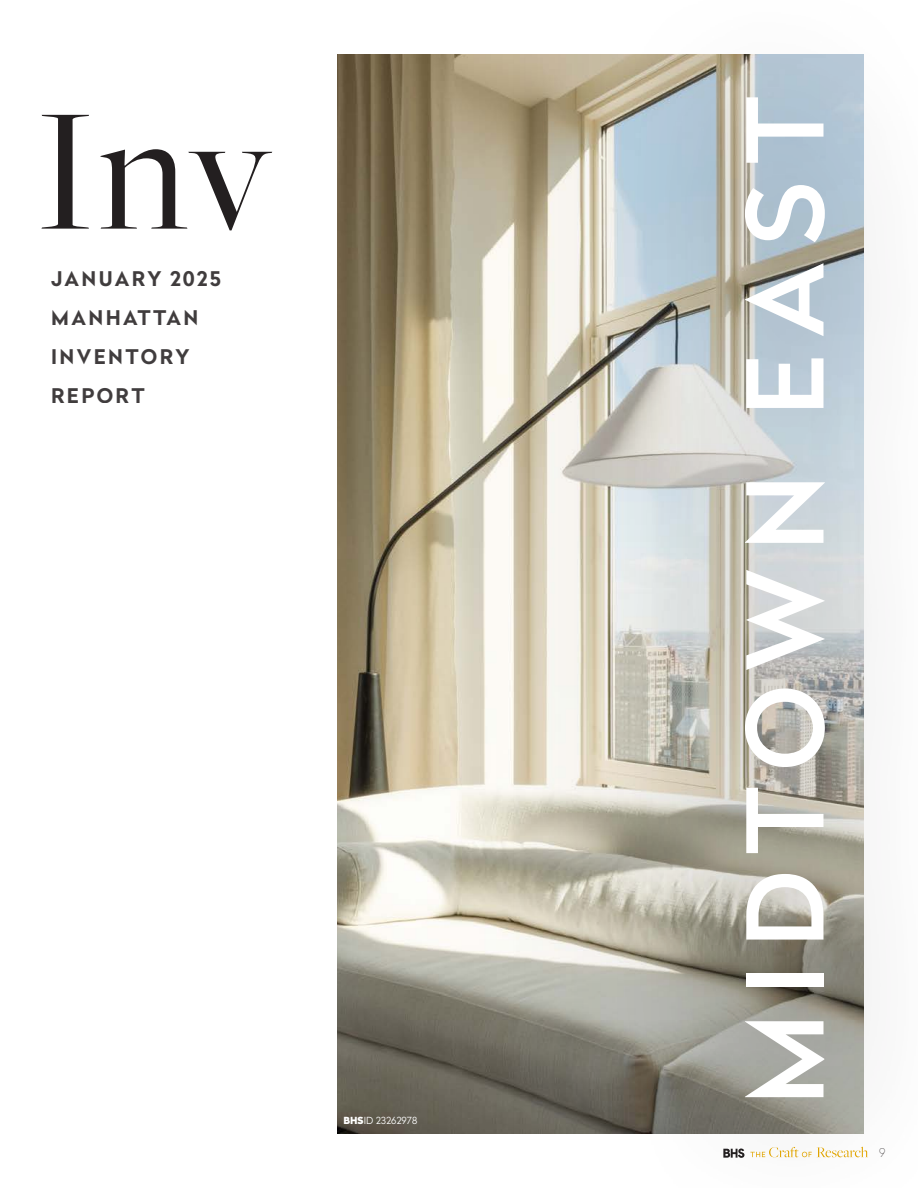
<style>
.page{position:relative;width:918px;height:1188px;background:#fff}
.page>*{position:absolute;margin:0;border:0;box-sizing:border-box;transform-origin:0 0}
.t1{font:182.1px "Freight Big Pro";color:#231f20}
.t2{font:500 105px "Radikal";letter-spacing:.17em;color:#fff}
.t3{font:700 20.1px/39px "Radikal";letter-spacing:.12em;color:#231f20}
.t4{font:100 12px "Radikal";color:#231f20}
.t5{font:300 9.75px "Radikal";color:#fff}
.s1{font-weight:900}
</style>
<div class="page">
<img style="left:338px;top:54px;width:175px;height:1080px">
<svg style="left:513px;top:54px;width:92px;height:1080px"></svg>
<div style="left:605px;top:0;width:313px;height:1188px;background:#231f20;opacity:.61"></div>
<p class="t1" style="left:36px;top:52px;width:238px">Inv</p>
<p class="t3" style="left:51px;top:258px;width:171px">JANUARY 2025<br>MANHATTAN<br>INVENTORY<br>REPORT</p>
<p class="t5" style="left:343px;top:1114px;width:75px"><span class="s1">BHS</span>ID 23262978</p>
<p class="t2" style="left:710px;top:1105px;width:1011px;rotate:-90deg">MIDTOWN EAST</p>
<p class="t4" style="left:879px;top:1145px;width:8px">9</p>
</div>
